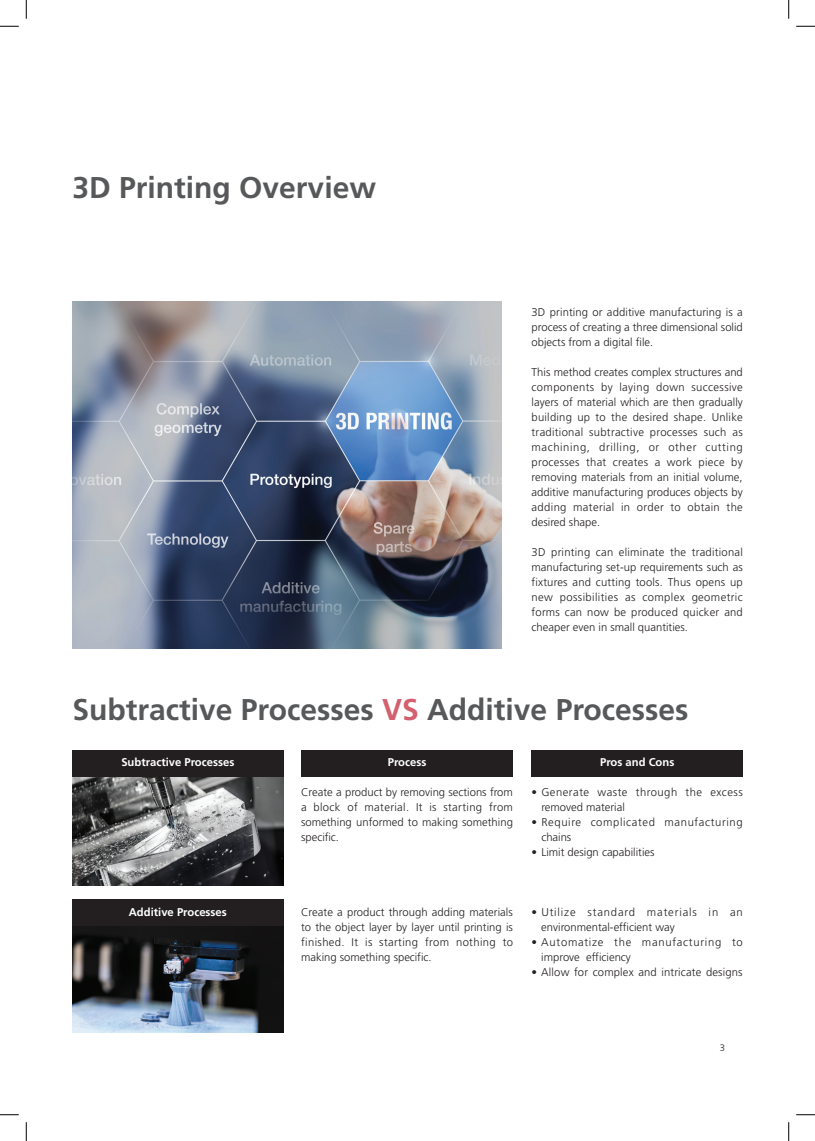
<style>
.page{position:relative;width:815px;height:1141px;background:#fff}
.page>*{position:absolute;margin:0;border:0;box-sizing:border-box;transform-origin:0 0}
.t1{font:700 30px "Frutiger LT Pro";color:#57585a}
.t2{font:300 11.25px/15px "Frutiger LT Pro";color:#231f20;text-align:justify}
.t3{font:300 11.25px/15px "Frutiger LT Pro";letter-spacing:.055em;color:#231f20}
.t4{font:700 11.25px "Frutiger LT Pro";color:#fff}
.t5{font:300 11.25px/15px "Frutiger LT Pro";letter-spacing:.065em;color:#231f20}
.t6{font:300 11.25px/15px "Frutiger LT Pro";letter-spacing:.045em;color:#231f20}
.t7{font:300 9.38px "Frutiger LT Pro";color:#231f20}
.s1{color:#d3606e}
</style>
<div class="page">
<div style="left:531px;top:750px;width:211px;height:26px;background:#231f20"></div>
<img style="left:72px;top:302px;width:429px;height:346px">
<img style="left:72px;top:776px;width:211px;height:109px">
<img style="left:72px;top:925px;width:211px;height:107px">
<div style="left:301px;top:750px;width:212px;height:26px;background:#231f20"></div>
<div style="left:72px;top:750px;width:211px;height:26px;background:#231f20"></div>
<div style="left:72px;top:899px;width:211px;height:26px;background:#231f20"></div>
<svg style="left:0;top:25px;width:19px;height:2px"></svg>
<svg style="left:796px;top:25px;width:18px;height:2px"></svg>
<svg style="left:0;top:1114px;width:19px;height:1px"></svg>
<svg style="left:796px;top:1114px;width:18px;height:1px"></svg>
<svg style="left:25px;top:0;width:2px;height:19px"></svg>
<svg style="left:25px;top:1122px;width:2px;height:18px"></svg>
<svg style="left:788px;top:0;width:1px;height:19px"></svg>
<svg style="left:788px;top:1122px;width:1px;height:18px"></svg>
<h1 class="t1" style="left:72px;top:170px;width:305px">3D Printing Overview</h1>
<p class="t2" style="left:531px;top:304px;width:213px">3D printing or additive manufacturing is a process of creating a three dimensional solid objects from a digital file.</p>
<p class="t2" style="left:531px;top:364px;width:213px">This method creates complex structures and components by laying down successive layers of material which are then gradually building up to the desired shape. Unlike traditional subtractive processes such as machining, drilling, or other cutting processes that creates a work piece by removing materials from an initial volume, additive manufacturing produces objects by adding material in order to obtain the desired shape.</p>
<p class="t2" style="left:531px;top:544px;width:213px">3D printing can eliminate the traditional manufacturing set-up requirements such as fixtures and cutting tools. Thus opens up new possibilities as complex geometric forms can now be produced quicker and cheaper even in small quantities.</p>
<h1 class="t1" style="left:72px;top:692px;width:617px">Subtractive Processes <span class="s1">VS</span> Additive Processes</h1>
<p class="t4" style="left:121px;top:755px;width:114px">Subtractive Processes</p>
<p class="t4" style="left:387px;top:755px;width:40px">Process</p>
<p class="t4" style="left:600px;top:755px;width:76px">Pros and Cons</p>
<p class="t2" style="left:301px;top:784px;width:213px">Create a product by removing sections from a block of material. It is starting from something unformed to making something specific.</p>
<p class="t6" style="left:541px;top:784px;width:203px;text-indent:-10px">• Generate waste through the excess removed material</p>
<p class="t3" style="left:541px;top:814px;width:203px;text-indent:-10px">• Require complicated manufacturing chains</p>
<p class="t2" style="left:531px;top:844px;width:124px">• Limit design capabilities</p>
<p class="t4" style="left:129px;top:905px;width:99px">Additive Processes</p>
<p class="t2" style="left:301px;top:904px;width:213px">Create a product through adding materials to the object layer by layer until printing is finished. It is starting from nothing to making something specific.</p>
<p class="t3" style="left:541px;top:904px;width:203px;text-indent:-10px">• Utilize standard materials in an environmental-efficient way</p>
<p class="t5" style="left:541px;top:934px;width:203px;text-indent:-10px">• Automatize the manufacturing to improve efficiency</p>
<p class="t2" style="left:531px;top:964px;width:212px">• Allow for complex and intricate designs</p>
<p class="t7" style="left:719px;top:1041px;width:7px">3</p>
</div>
